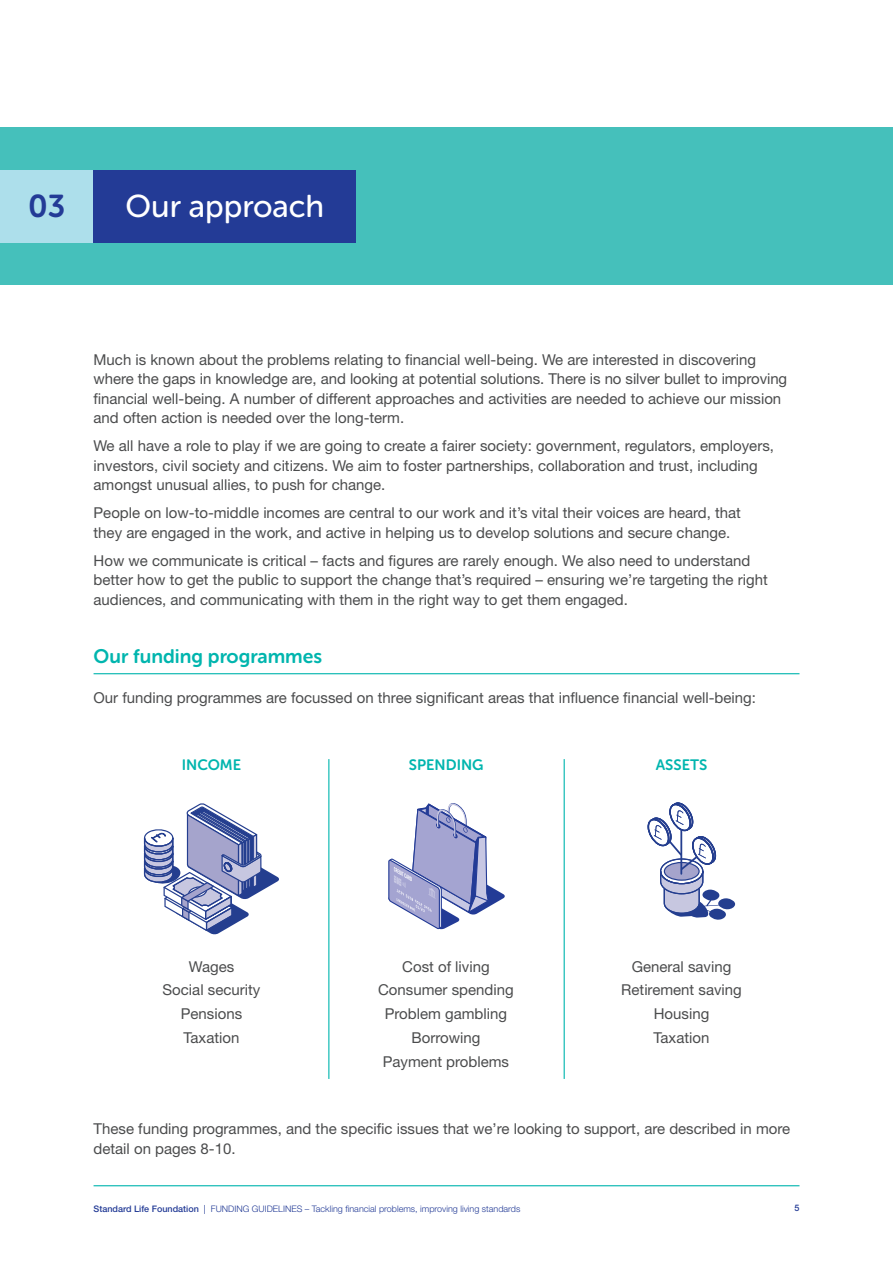
<style>
.page{position:relative;width:893px;height:1263px;background:#fff}
.page>*{position:absolute;margin:0;border:0;box-sizing:border-box;transform-origin:0 0}
.t1{font:31.5px "Museo Sans Rounded 500";color:#fff}
.t2{font:31.5px "Museo Sans Rounded 700";color:#233b96}
.t3{font:19.5px "Museo Sans Rounded 700";color:#00b5ae}
.t4{font:15px/23.7px "Helvetica Neue";color:#4b4c4d}
.t5{font:15px "Museo Sans Rounded 700";color:#00b5ae}
.t6{font:300 9px "Helvetica Neue";color:#233b96}
.t7{font:500 9px "Helvetica Neue";color:#233b96}
.s1{font-weight:500}
.s2{font-weight:400}
</style>
<div class="page">
<hr style="left:94px;top:1185px;width:705px;height:1px;background:#00b5ae">
<div style="left:0;top:128px;width:893px;height:157px;background:#45c0bb"></div>
<div style="left:0;top:170px;width:94px;height:72px;background:#addfeb"></div>
<div style="left:94px;top:170px;width:262px;height:72px;background:#233b96"></div>
<hr style="left:94px;top:673px;width:705px;height:1px;background:#00b5ae">
<svg style="left:143px;top:803px;width:136px;height:132px"></svg>
<svg style="left:647px;top:802px;width:88px;height:118px"></svg>
<hr style="left:328px;top:759px;width:1px;height:320px;background:#00b5ae">
<hr style="left:564px;top:759px;width:1px;height:320px;background:#00b5ae">
<svg style="left:388px;top:803px;width:117px;height:127px"></svg>
<h1 class="t2" style="left:28px;top:195px;width:39px">03</h1>
<h1 class="t1" style="left:126px;top:195px;width:200px">Our approach</h1>
<p class="t4" style="left:94px;top:352px;width:695px;line-height:19.5px">Much is known about the problems relating to financial well-being. We are interested in discovering where the gaps in knowledge are, and looking at potential solutions. There is no silver bullet to improving financial well-being. A number of different approaches and activities are needed to achieve our mission and often action is needed over the long-term.</p>
<p class="t4" style="left:94px;top:438px;width:682px;line-height:19.5px">We all have a role to play if we are going to create a fairer society: government, regulators, employers, investors, civil society and citizens. We aim to foster partnerships, collaboration and trust, including amongst unusual allies, to push for change.</p>
<p class="t4" style="left:94px;top:505px;width:649px;line-height:19.5px">People on low-to-middle incomes are central to our work and it’s vital their voices are heard, that they are engaged in the work, and active in helping us to develop solutions and secure change.</p>
<p class="t4" style="left:94px;top:553px;width:676px;line-height:19.5px">How we communicate is critical – facts and figures are rarely enough. We also need to understand better how to get the public to support the change that’s required – ensuring we’re targeting the right audiences, and communicating with them in the right way to get them engaged.</p>
<h2 class="t3" style="left:94px;top:649px;width:230px">Our funding programmes</h2>
<p class="t4" style="left:94px;top:688px;width:664px">Our funding programmes are focussed on three significant areas that influence financial well-being:</p>
<p class="t5" style="left:182px;top:760px;width:61px">INCOME</p>
<p class="t5" style="left:409px;top:760px;width:76px">SPENDING</p>
<p class="t5" style="left:656px;top:760px;width:53px">ASSETS</p>
<p class="t4" style="left:163px;top:956px;width:99px;text-align:center">Wages<br>Social security<br>Pensions<br>Taxation</p>
<p class="t4" style="left:378px;top:956px;width:137px;text-align:center">Cost of living<br>Consumer spending<br>Problem gambling<br>Borrowing<br>Payment problems</p>
<p class="t4" style="left:621px;top:956px;width:122px;text-align:center">General saving<br>Retirement saving<br>Housing<br>Taxation</p>
<p class="t4" style="left:94px;top:1121px;width:698px;line-height:19.5px">These funding programmes, and the specific issues that we’re looking to support, are described in more detail on pages 8-10.</p>
<p class="t6" style="left:94px;top:1205px;width:428px"><span class="s1">Standard Life Foundation</span> <span class="s2">|</span> FUNDING GUIDELINES – Tackling financial problems, improving living standards</p>
<p class="t7" style="left:794px;top:1205px;width:7px">5</p>
</div>
